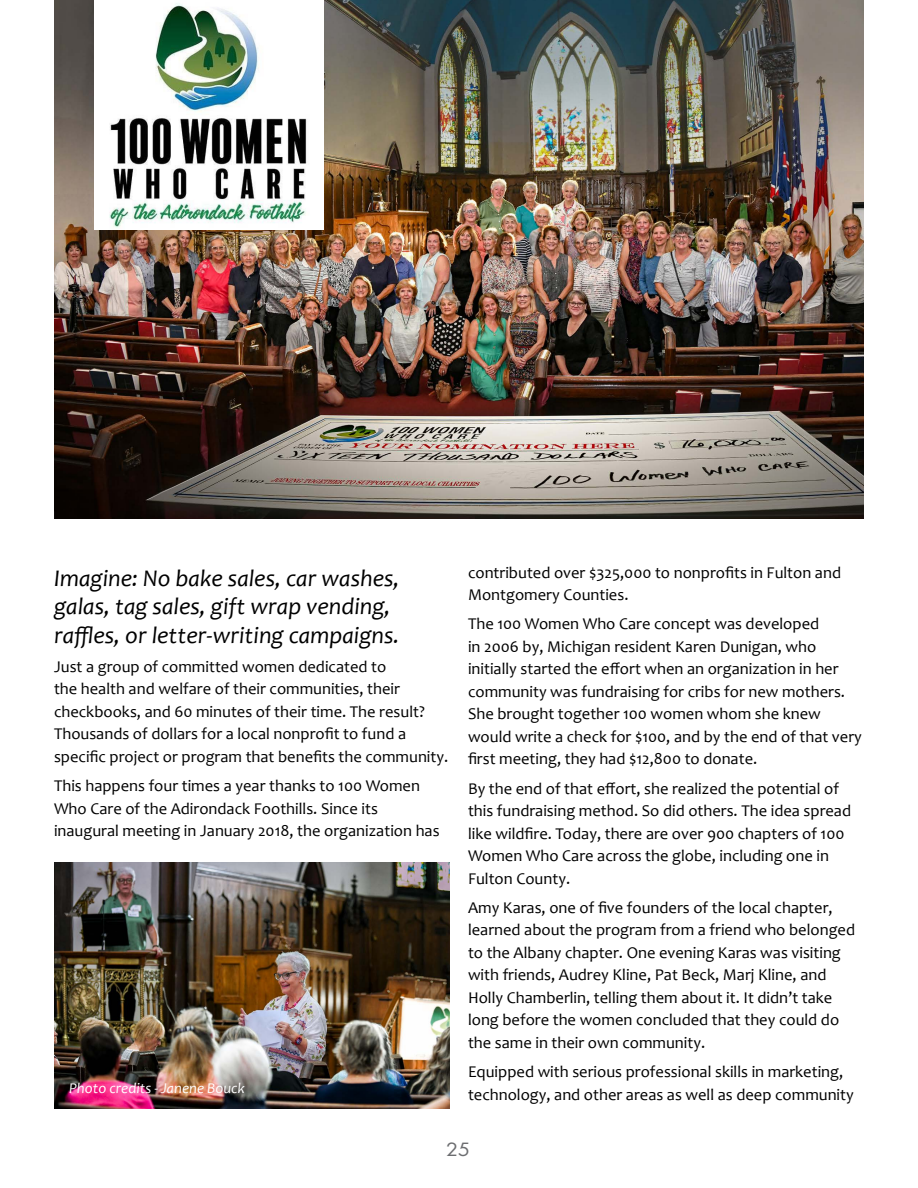
<style>
.page{position:relative;width:918px;height:1188px;background:#fff}
.page>*{position:absolute;margin:0;border:0;box-sizing:border-box;transform-origin:0 0}
.t1{font:italic 24px/28.5px "Candara";color:#000}
.t2{font:17.7px "Futura";color:#6d6e71;scale:1.1 1}
.t3{font:16.5px/22.5px "Candara";color:#000}
.t4{font:italic 15px "Candara";color:#fff}
</style>
<div class="page">
<img style="left:54px;top:863px;width:396px;height:245px">
<img style="left:54px;top:0;width:810px;height:519px">
<img style="left:94px;top:0;width:230px;height:229px">
<h1 class="t1" style="left:54px;top:564px;width:347px">Imagine: No bake sales, car washes, galas, tag sales, gift wrap vending, raffles, or letter-writing campaigns.</h1>
<p class="t3" style="left:54px;top:655px;width:396px">Just a group of committed women dedicated to<br>the health and welfare of their communities, their checkbooks, and 60 minutes of their time. The result?<br>Thousands of dollars for a local nonprofit to fund a specific project or program that benefits the community.</p>
<p class="t3" style="left:54px;top:775px;width:387px">This happens four times a year thanks to 100 Women<br>Who Care of the Adirondack Foothills. Since its inaugural meeting in January 2018, the organization has</p>
<p class="t4" style="left:69px;top:1079px;width:177px">Photo credits - Janene Bouck</p>
<p class="t3" style="left:468px;top:561px;width:375px">contributed over $325,000 to nonprofits in Fulton and<br>Montgomery Counties.</p>
<p class="t3" style="left:468px;top:613px;width:395px">The 100 Women Who Care concept was developed<br>in 2006 by, Michigan resident Karen Dunigan, who initially started the effort when an organization in her community was fundraising for cribs for new mothers.<br>She brought together 100 women whom she knew would write a check for $100, and by the end of that very first meeting, they had $12,800 to donate.</p>
<p class="t3" style="left:468px;top:777px;width:385px">By the end of that effort, she realized the potential of this fundraising method. So did others. The idea spread like wildfire. Today, there are over 900 chapters of 100<br>Women Who Care across the globe, including one in Fulton County.</p>
<p class="t3" style="left:468px;top:896px;width:389px">Amy Karas, one of five founders of the local chapter, learned about the program from a friend who belonged to the Albany chapter. One evening Karas was visiting with friends, Audrey Kline, Pat Beck, Marj Kline, and Holly Chamberlin, telling them about it. It didn’t take long before the women concluded that they could do the same in their own community.</p>
<p class="t3" style="left:468px;top:1061px;width:387px">Equipped with serious professional skills in marketing, technology, and other areas as well as deep community</p>
<p class="t2" style="left:446px;top:1138px;width:23px">25</p>
</div>
